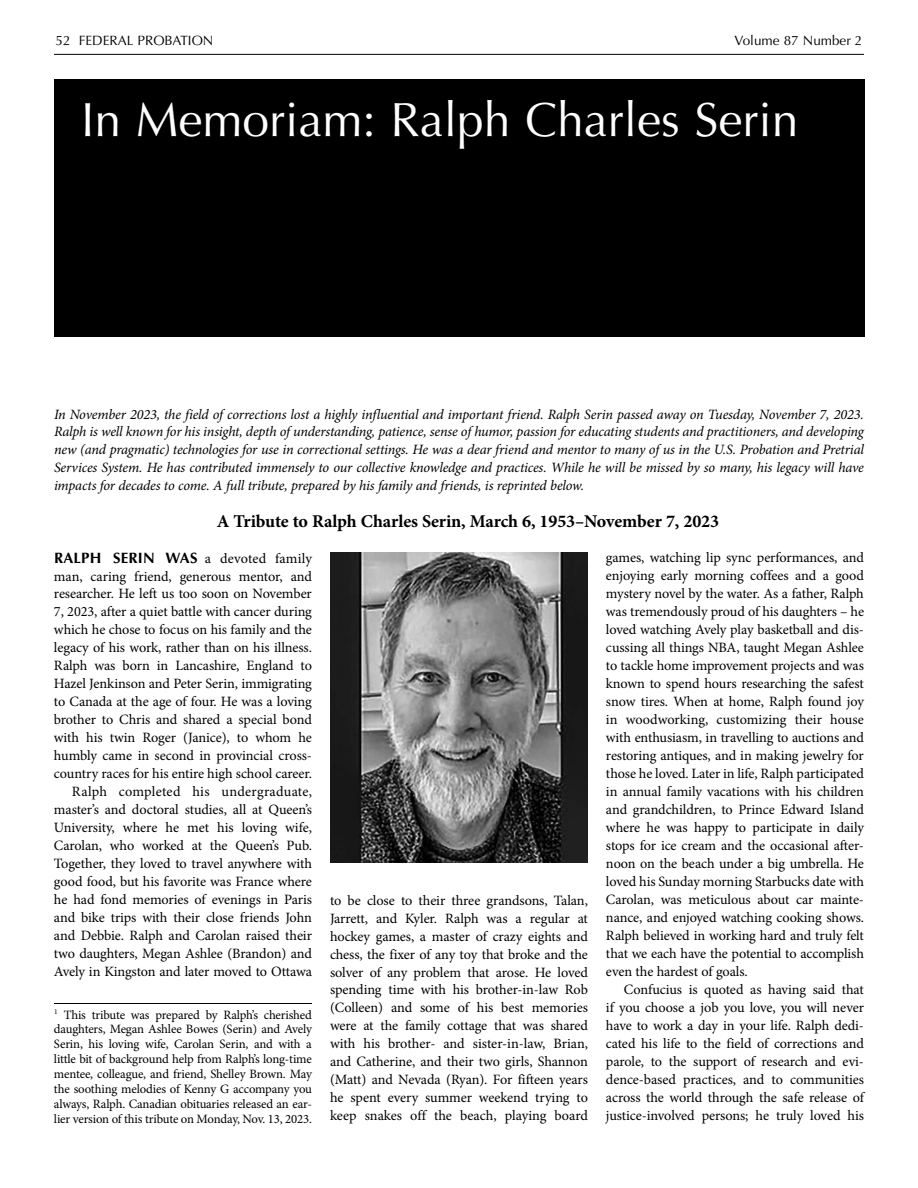
<style>
.page{position:relative;width:918px;height:1188px;background:#fff}
.page>*{position:absolute;margin:0;border:0;box-sizing:border-box;transform-origin:0 0}
.t1{font:48px "Optima LT Std";color:#fff}
.t2{font:700 18px "Minion Pro";letter-spacing:-.01em;color:#000}
.t3{font:14.25px/18px "Minion Pro";letter-spacing:-.005em;color:#000;text-align:justify}
.t4{font:italic 14.25px/18px "Minion Pro";letter-spacing:-.015em;color:#000;text-align:justify}
.t5{font:13.5px "Optima LT Std";color:#000}
.t6{font:12.75px/15px "Minion Pro";letter-spacing:-.01em;color:#000;text-align:justify}
.s1{font-family:"Optima LT Std";font-weight:700;font-size:15px}
</style>
<div class="page">
<hr style="left:54px;top:54px;width:810px;height:1px;background:#000">
<hr style="left:54px;top:1003px;width:258px;height:1px;background:#000">
<div style="left:54px;top:80px;width:810px;height:257px;background:#000"></div>
<img style="left:330px;top:553px;width:258px;height:310px">
<p class="t5" style="left:56px;top:33px;width:159px">52 FEDERAL PROBATION</p>
<p class="t5" style="left:735px;top:33px;width:129px">Volume 87 Number 2</p>
<h1 class="t1" style="left:81px;top:91px;width:719px">In Memoriam: Ralph Charles Serin</h1>
<p class="t4" style="left:54px;top:406px;width:811px">In November 2023, the field of corrections lost a highly influential and important friend. Ralph Serin passed away on Tuesday, November 7, 2023.<br>Ralph is well known for his insight, depth of understanding, patience, sense of humor, passion for educating students and practitioners, and developing new (and pragmatic) technologies for use in correctional settings. He was a dear friend and mentor to many of us in the U.S. Probation and Pretrial Services System. He has contributed immensely to our collective knowledge and practices. While he will be missed by so many, his legacy will have impacts for decades to come. A full tribute, prepared by his family and friends, is reprinted below.</p>
<p class="t2" style="left:217px;top:510px;width:504px">A Tribute to Ralph Charles Serin, March 6, 1953–November 7, 2023</p>
<p class="t3" style="left:54px;top:550px;width:260px;text-align:right"><span class="s1">RALPH SERIN WAS</span> a devoted family man, caring friend, generous mentor, and researcher. He left us too soon on November 7, 2023, after a quiet battle with cancer during which he chose to focus on his family and the legacy of his work, rather than on his illness.<br>Ralph was born in Lancashire, England to Hazel Jenkinson and Peter Serin, immigrating to Canada at the age of four. He was a loving brother to Chris and shared a special bond with his twin Roger (Janice), to whom he humbly came in second in provincial cross&shy;country races for his entire high school career.<br>Ralph completed his undergraduate, master’s and doctoral studies, all at Queen’s University, where he met his loving wife, Carolan, who worked at the Queen’s Pub.<br>Together, they loved to travel anywhere with good food, but his favorite was France where he had fond memories of evenings in Paris and bike trips with their close friends John and Debbie. Ralph and Carolan raised their two daughters, Megan Ashlee (Brandon) and Avely in Kingston and later moved to Ottawa</p>
<p class="t3" style="left:606px;top:550px;width:260px">games, watching lip sync performances, and enjoying early morning coffees and a good mystery novel by the water. As a father, Ralph was tremendously proud of his daughters – he loved watching Avely play basketball and dis&shy;cussing all things NBA, taught Megan Ashlee to tackle home improvement projects and was known to spend hours researching the safest snow tires. When at home, Ralph found joy in woodworking, customizing their house with enthusiasm, in travelling to auctions and restoring antiques, and in making jewelry for those he loved. Later in life, Ralph participated in annual family vacations with his children and grandchildren, to Prince Edward Island where he was happy to participate in daily stops for ice cream and the occasional after&shy;noon on the beach under a big umbrella. He loved his Sunday morning Starbucks date with Carolan, was meticulous about car mainte&shy;nance, and enjoyed watching cooking shows.<br>Ralph believed in working hard and truly felt that we each have the potential to accomplish even the hardest of goals.</p>
<p class="t3" style="left:606px;top:982px;width:260px;text-indent:18px">Confucius is quoted as having said that if you choose a job you love, you will never have to work a day in your life. Ralph dedi&shy;cated his life to the field of corrections and parole, to the support of research and evi&shy;dence-based practices, and to communities across the world through the safe release of justice-involved persons; he truly loved his</p>
<p class="t3" style="left:330px;top:892px;width:260px">to be close to their three grandsons, Talan, Jarrett, and Kyler. Ralph was a regular at hockey games, a master of crazy eights and chess, the fixer of any toy that broke and the solver of any problem that arose. He loved spending time with his brother-in-law Rob (Colleen) and some of his best memories were at the family cottage that was shared with his brother- and sister-in-law, Brian, and Catherine, and their two girls, Shannon (Matt) and Nevada (Ryan). For fifteen years he spent every summer weekend trying to keep snakes off the beach, playing board</p>
<p class="t6" style="left:54px;top:1008px;width:260px"><sup>1</sup> This tribute was prepared by Ralph’s cherished daughters, Megan Ashlee Bowes (Serin) and Avely Serin, his loving wife, Carolan Serin, and with a little bit of background help from Ralph’s long-time mentee, colleague, and friend, Shelley Brown. May the soothing melodies of Kenny G accompany you always, Ralph. Canadian obituaries released an ear&shy;lier version of this tribute on Monday, Nov. 13, 2023.</p>
</div>
